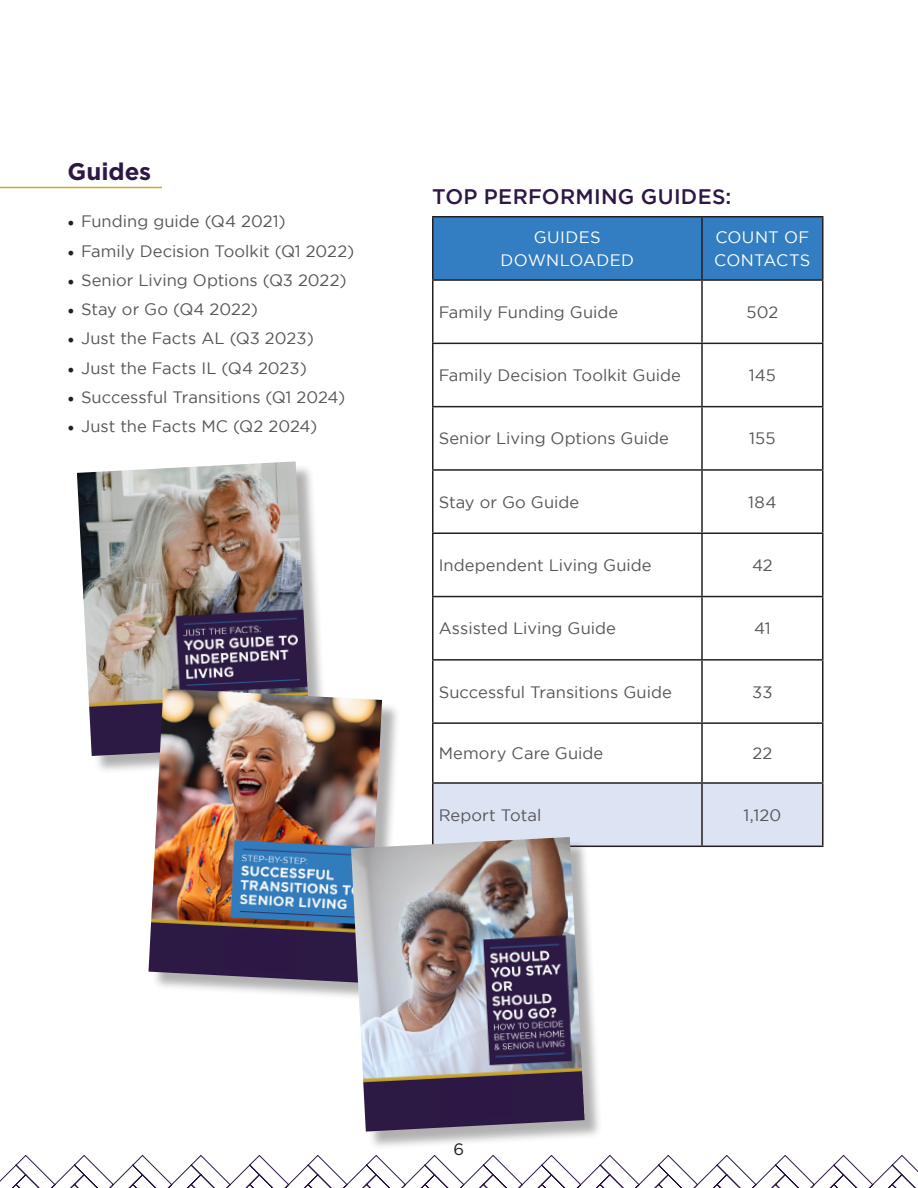
<style>
.page{position:relative;width:918px;height:1188px;background:#fff}
.page>*{position:absolute;margin:0;border:0;box-sizing:border-box;transform-origin:0 0}
.t1{font:700 24px "Gotham";color:#2d1845}
.t2{font:500 21px "Gotham";letter-spacing:.015em;color:#2d1845}
.t3{font:16.5px "Gotham";color:#55565a}
.t4{font:16.5px/22.5px "Gotham";letter-spacing:.02em;color:#fff;text-align:center}
.t5{font:16.5px "Gotham";color:#231f20}
.s1{font-family:"Minion Pro";font-size:18px;color:#231f20}
</style>
<div class="page">
<svg style="left:0;top:1155px;width:918px;height:33px"></svg>
<hr style="left:0;top:187px;width:162px;height:1px;background:#cba72b">
<div style="left:434px;top:218px;width:388px;height:61px;background:#337dc2"></div>
<div style="left:434px;top:784px;width:388px;height:62px;background:#dce4f3"></div>
<hr style="left:432px;top:216px;width:270px;height:2px;background:#231f20">
<hr style="left:432px;top:218px;width:2px;height:61px;background:#231f20">
<hr style="left:702px;top:216px;width:122px;height:2px;background:#231f20">
<hr style="left:701px;top:218px;width:2px;height:61px;background:#231f20">
<hr style="left:822px;top:218px;width:2px;height:61px;background:#231f20">
<hr style="left:432px;top:279px;width:270px;height:2px;background:#231f20">
<hr style="left:432px;top:281px;width:2px;height:62px;background:#231f20">
<hr style="left:702px;top:279px;width:122px;height:2px;background:#231f20">
<hr style="left:701px;top:281px;width:2px;height:62px;background:#231f20">
<hr style="left:822px;top:281px;width:2px;height:62px;background:#231f20">
<hr style="left:432px;top:343px;width:270px;height:1px;background:#231f20">
<hr style="left:432px;top:344px;width:2px;height:62px;background:#231f20">
<hr style="left:702px;top:343px;width:122px;height:1px;background:#231f20">
<hr style="left:701px;top:344px;width:2px;height:62px;background:#231f20">
<hr style="left:822px;top:344px;width:2px;height:62px;background:#231f20">
<hr style="left:432px;top:406px;width:270px;height:1px;background:#231f20">
<hr style="left:432px;top:407px;width:2px;height:62px;background:#231f20">
<hr style="left:702px;top:406px;width:122px;height:1px;background:#231f20">
<hr style="left:701px;top:407px;width:2px;height:62px;background:#231f20">
<hr style="left:822px;top:407px;width:2px;height:62px;background:#231f20">
<hr style="left:432px;top:469px;width:270px;height:2px;background:#231f20">
<hr style="left:432px;top:471px;width:2px;height:61px;background:#231f20">
<hr style="left:702px;top:469px;width:122px;height:2px;background:#231f20">
<hr style="left:701px;top:471px;width:2px;height:61px;background:#231f20">
<hr style="left:822px;top:471px;width:2px;height:61px;background:#231f20">
<hr style="left:432px;top:532px;width:270px;height:2px;background:#231f20">
<hr style="left:432px;top:534px;width:2px;height:62px;background:#231f20">
<hr style="left:702px;top:532px;width:122px;height:2px;background:#231f20">
<hr style="left:701px;top:534px;width:2px;height:62px;background:#231f20">
<hr style="left:822px;top:534px;width:2px;height:62px;background:#231f20">
<hr style="left:432px;top:596px;width:270px;height:1px;background:#231f20">
<hr style="left:432px;top:597px;width:2px;height:62px;background:#231f20">
<hr style="left:702px;top:596px;width:122px;height:1px;background:#231f20">
<hr style="left:701px;top:597px;width:2px;height:62px;background:#231f20">
<hr style="left:822px;top:597px;width:2px;height:62px;background:#231f20">
<hr style="left:432px;top:659px;width:270px;height:2px;background:#231f20">
<hr style="left:432px;top:661px;width:2px;height:61px;background:#231f20">
<hr style="left:702px;top:659px;width:122px;height:2px;background:#231f20">
<hr style="left:701px;top:661px;width:2px;height:61px;background:#231f20">
<hr style="left:822px;top:661px;width:2px;height:61px;background:#231f20">
<hr style="left:432px;top:722px;width:270px;height:2px;background:#231f20">
<hr style="left:432px;top:724px;width:2px;height:58px;background:#231f20">
<hr style="left:702px;top:722px;width:122px;height:2px;background:#231f20">
<hr style="left:701px;top:724px;width:2px;height:58px;background:#231f20">
<hr style="left:822px;top:724px;width:2px;height:58px;background:#231f20">
<hr style="left:432px;top:782px;width:270px;height:2px;background:#231f20">
<hr style="left:432px;top:784px;width:2px;height:62px;background:#231f20">
<hr style="left:702px;top:782px;width:122px;height:2px;background:#231f20">
<hr style="left:701px;top:784px;width:2px;height:62px;background:#231f20">
<hr style="left:822px;top:784px;width:2px;height:62px;background:#231f20">
<hr style="left:432px;top:846px;width:270px;height:1px;background:#231f20">
<hr style="left:702px;top:846px;width:122px;height:1px;background:#231f20">
<div style="left:80px;top:464px;width:249px;height:310px;background:#231f20;opacity:.35"></div>
<img style="left:77px;top:461px;width:233px;height:295px">
<div style="left:151px;top:691px;width:249px;height:310px;background:#231f20;opacity:.35"></div>
<img style="left:149px;top:689px;width:233px;height:294px">
<div style="left:354px;top:840px;width:249px;height:310px;background:#231f20;opacity:.35"></div>
<img style="left:351px;top:837px;width:234px;height:295px">
<div style="left:224px;top:930px;width:74px;height:44px;background:#2d1845"></div>
<div style="left:440px;top:1077px;width:73px;height:43px;background:#2d1845"></div>
<p class="t1" style="left:68px;top:156px;width:85px">Guides</p>
<p class="t3" style="left:68px;top:212px;width:220px"><span class="s1">•</span> Funding guide (Q4 2021)</p>
<p class="t3" style="left:68px;top:242px;width:288px"><span class="s1">•</span> Family Decision Toolkit (Q1 2022)</p>
<p class="t3" style="left:68px;top:271px;width:281px"><span class="s1">•</span> Senior Living Options (Q3 2022)</p>
<p class="t3" style="left:68px;top:300px;width:192px"><span class="s1">•</span> Stay or Go (Q4 2022)</p>
<p class="t3" style="left:68px;top:329px;width:248px"><span class="s1">•</span> Just the Facts AL (Q3 2023)</p>
<p class="t3" style="left:68px;top:359px;width:241px"><span class="s1">•</span> Just the Facts IL (Q4 2023)</p>
<p class="t3" style="left:68px;top:388px;width:279px"><span class="s1">•</span> Successful Transitions (Q1 2024)</p>
<p class="t3" style="left:68px;top:417px;width:251px"><span class="s1">•</span> Just the Facts MC (Q2 2024)</p>
<p class="t2" style="left:432px;top:185px;width:301px">TOP PERFORMING GUIDES:</p>
<p class="t4" style="left:501px;top:226px;width:135px">GUIDES<br>DOWNLOADED</p>
<p class="t4" style="left:714px;top:226px;width:98px;text-align:left">COUNT OF<br>CONTACTS</p>
<p class="t3" style="left:439px;top:303px;width:181px">Family Funding Guide</p>
<p class="t3" style="left:746px;top:303px;width:33px">502</p>
<p class="t3" style="left:439px;top:366px;width:244px">Family Decision Toolkit Guide</p>
<p class="t3" style="left:749px;top:366px;width:29px">145</p>
<p class="t3" style="left:439px;top:429px;width:232px">Senior Living Options Guide</p>
<p class="t3" style="left:749px;top:429px;width:28px">155</p>
<p class="t3" style="left:439px;top:493px;width:142px">Stay or Go Guide</p>
<p class="t3" style="left:748px;top:493px;width:30px">184</p>
<p class="t3" style="left:439px;top:556px;width:214px">Independent Living Guide</p>
<p class="t3" style="left:752px;top:556px;width:22px">42</p>
<p class="t3" style="left:439px;top:619px;width:179px">Assisted Living Guide</p>
<p class="t3" style="left:754px;top:619px;width:18px">41</p>
<p class="t3" style="left:439px;top:683px;width:235px">Successful Transitions Guide</p>
<p class="t3" style="left:752px;top:683px;width:22px">33</p>
<p class="t3" style="left:439px;top:744px;width:166px">Memory Care Guide</p>
<p class="t3" style="left:752px;top:744px;width:22px">22</p>
<p class="t3" style="left:439px;top:806px;width:104px">Report Total</p>
<p class="t3" style="left:743px;top:806px;width:39px">1,120</p>
<p class="t5" style="left:454px;top:1139px;width:12px">6</p>
</div>
